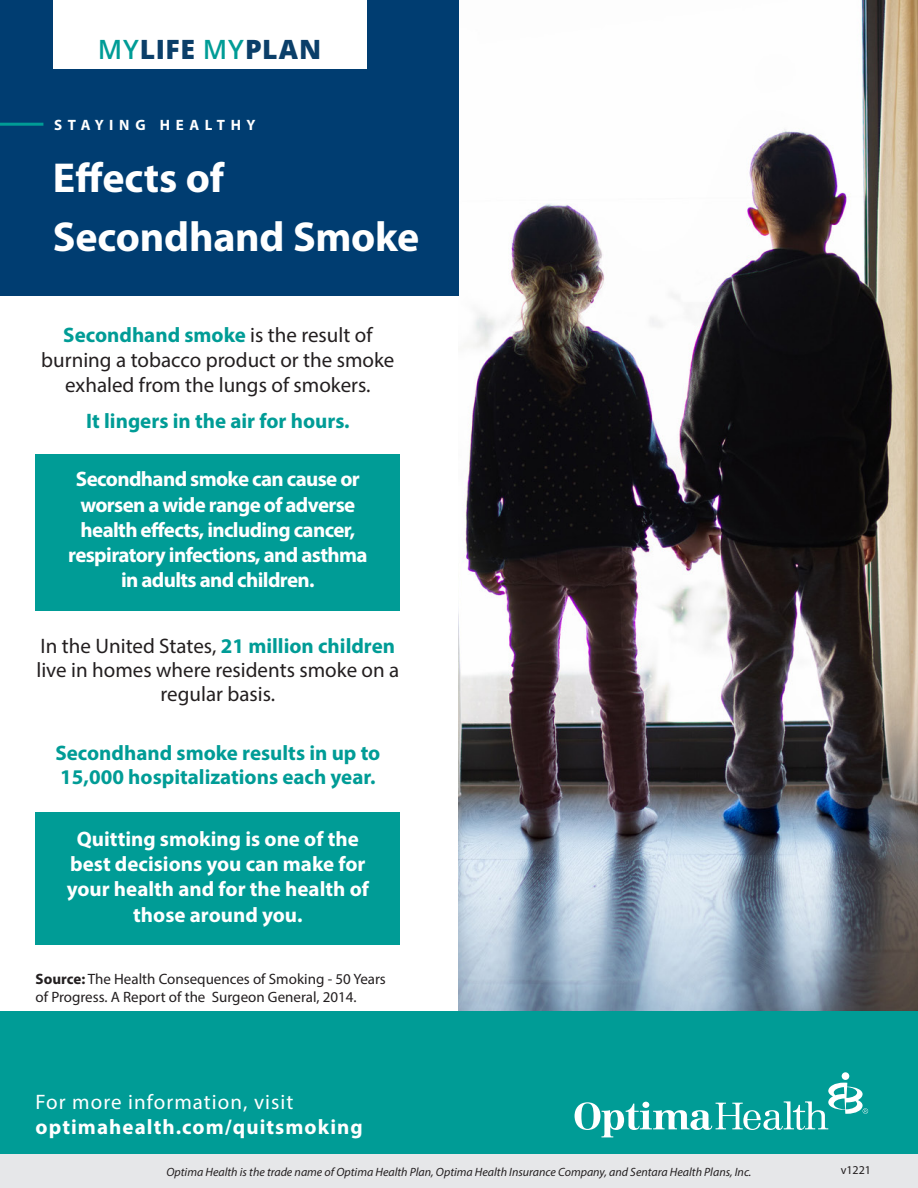
<style>
.page{position:relative;width:918px;height:1188px;background:#fff}
.page>*{position:absolute;margin:0;border:0;box-sizing:border-box;transform-origin:0 0}
.t1{font:700 42px/58.5px "Myriad Pro";letter-spacing:-.005em;color:#fff}
.t2{font:800 26.55px "Open Sans";letter-spacing:.02em;color:#0b3f69}
.t3{font:21px/25.2px "Myriad Pro";color:#231f20;text-align:center}
.t4{font:700 21px/25.2px "Myriad Pro";letter-spacing:-.025em;color:#fff;text-align:center}
.t5{font:700 21px/25.2px "Myriad Pro";color:#fff;text-align:center}
.t6{font:700 21px/24px "Myriad Pro";color:#009c96}
.t7{font:700 21px "Myriad Pro";letter-spacing:.05em;color:#fff}
.t8{font:21px "Myriad Pro";letter-spacing:.05em;color:#fff}
.t9{font:15px/18px "Myriad Pro";color:#231f20}
.t10{font:700 15px "Myriad Pro";letter-spacing:.38em;color:#fff}
.t11{font:italic 12px "Myriad Pro";color:#231f20}
.t12{font:12px "Myriad Pro";color:#231f20}
.s1{font-weight:600;color:#009c96}
.s2{font-weight:700;color:#009c96}
.s3{font-weight:700}
</style>
<div class="page">
<img style="left:458px;top:0;width:460px;height:1012px">
<div style="left:0;top:0;width:459px;height:296px;background:#003d71"></div>
<hr style="left:0;top:123px;width:43px;height:3px;background:#009c96">
<div style="left:0;top:1012px;width:918px;height:142px;background:#009c96"></div>
<div style="left:0;top:1154px;width:918px;height:34px;background:#e6e7e9"></div>
<div style="left:842px;top:1072px;width:7px;height:8px;background:#fff;border-radius:50%"></div>
<svg style="left:575px;top:1083px;width:293px;height:54px"></svg>
<div style="left:53px;top:0;width:313px;height:69px;background:#fff"></div>
<div style="left:36px;top:454px;width:364px;height:157px;background:#009c96"></div>
<div style="left:36px;top:813px;width:364px;height:132px;background:#009c96"></div>
<p class="t2" style="left:98px;top:29px;width:225px"><span class="s1">MY</span>LIFE <span class="s1">MY</span>PLAN</p>
<p class="t10" style="left:54px;top:115px;width:203px">STAYING HEALTHY</p>
<p class="t1" style="left:53px;top:148px;width:368px">Effects of<br>Secondhand Smoke</p>
<p class="t3" style="left:41px;top:322px;width:355px"><span class="s2">Secondhand smoke</span> is the result of burning a tobacco product or the smoke exhaled from the lungs of smokers.</p>
<p class="t6" style="left:86px;top:409px;width:265px">It lingers in the air for hours.</p>
<p class="t4" style="left:68px;top:466px;width:301px">Secondhand smoke can cause or worsen a wide range of adverse health effects, including cancer, respiratory infections, and asthma in adults and children.</p>
<p class="t3" style="left:36px;top:634px;width:365px;line-height:24px">In the United States, <span class="s2">21 million children </span>live in homes where residents smoke on a regular basis.</p>
<p class="t6" style="left:55px;top:740px;width:327px">Secondhand smoke results in up to<br>15,000 hospitalizations each year.</p>
<p class="t5" style="left:67px;top:826px;width:304px">Quitting smoking is one of the best decisions you can make for your health and for the health of those around you.</p>
<p class="t9" style="left:36px;top:970px;width:352px"><span class="s3">Source:</span> The Health Consequences of Smoking - 50 Years of Progress. A Report of the Surgeon General, 2014.</p>
<p class="t8" style="left:36px;top:1089px;width:259px">For more information, visit</p>
<p class="t7" style="left:36px;top:1113px;width:329px">optimahealth.com/quitsmoking</p>
<p class="t11" style="left:166px;top:1164px;width:587px">Optima Health is the trade name of Optima Health Plan, Optima Health Insurance Company, and Sentara Health Plans, Inc.</p>
<p class="t12" style="left:841px;top:1162px;width:32px">v1221</p>
</div>
